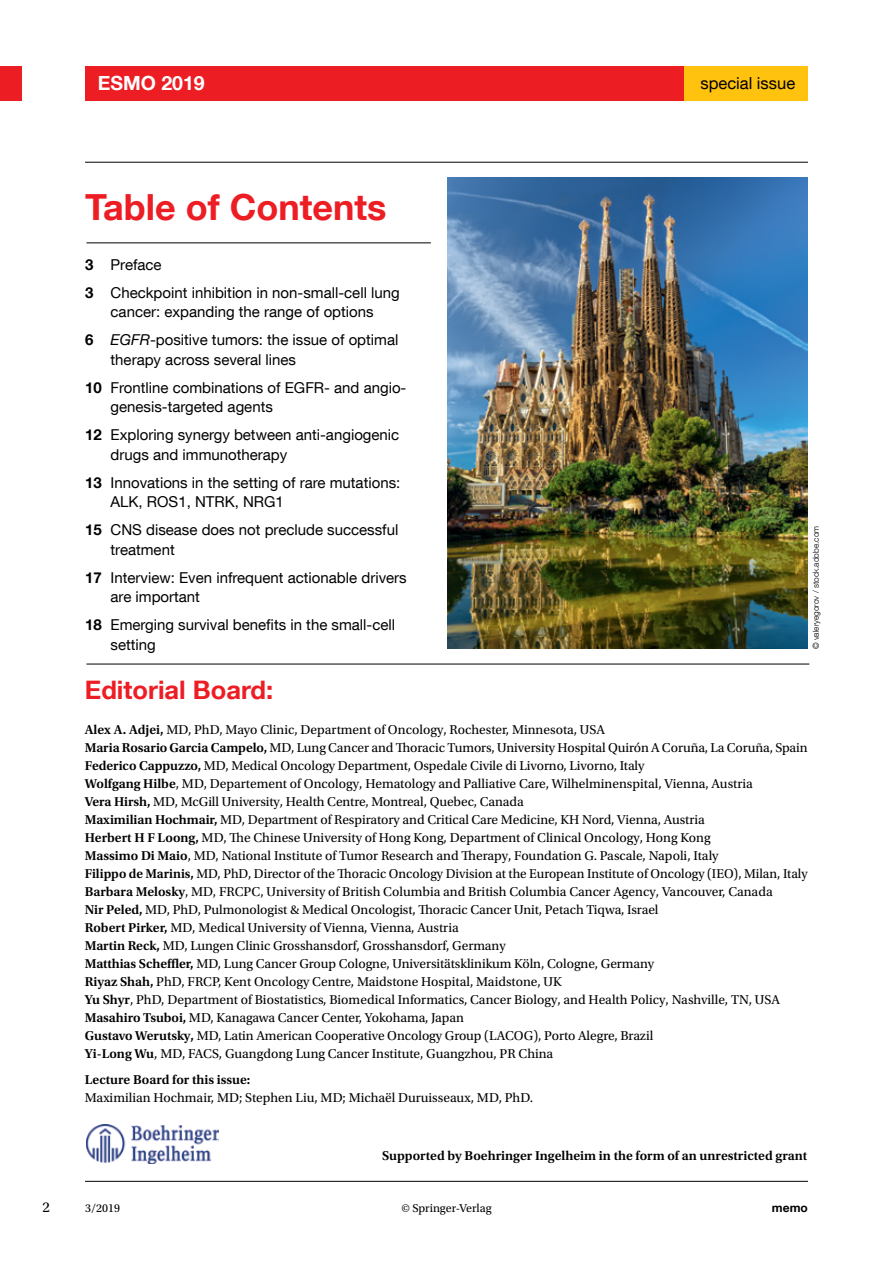
<style>
.page{position:relative;width:893px;height:1263px;background:#fff}
.page>*{position:absolute;margin:0;border:0;box-sizing:border-box;transform-origin:0 0}
.t1{font:700 36px "Helvetica Neue LT Com";color:#ed1d24}
.t2{font:700 25.5px "Helvetica Neue LT Com";color:#ed1d24}
.t3{font:700 19.5px "Helvetica Neue LT Com";color:#fff}
.t4{font:16.5px "Helvetica Neue LT Com";color:#000}
.t5{font:15px/28px "Helvetica Neue LT Com";color:#000}
.t6{font:15px "Utopia Std";color:#000}
.t7{font:13.5px/18px "Utopia Std";letter-spacing:-.005em;color:#000}
.t8{font:600 13.5px "Utopia Std";color:#000}
.t9{font:12px "Utopia Std";color:#000}
.t10{font:700 12px "Helvetica Neue LT Com";color:#000}
.t11{font:300 8.25px "Helvetica Neue LT Com";color:#000}
.s1{font-weight:700}
.s2{font-style:italic}
.s3{font-weight:600}
</style>
<div class="page">
<div style="left:0;top:66px;width:21px;height:34px;background:#ed1d24"></div>
<hr style="left:85px;top:162px;width:723px;height:1px;background:#000">
<hr style="left:85px;top:1181px;width:723px;height:1px;background:#000">
<div style="left:85px;top:66px;width:723px;height:34px;background:#ed1d24"></div>
<div style="left:685px;top:66px;width:123px;height:34px;background:#ffc20e"></div>
<hr style="left:86px;top:243px;width:345px;height:1px;background:#000">
<hr style="left:86px;top:664px;width:723px;height:1px;background:#000">
<img style="left:448px;top:178px;width:360px;height:471px">
<img style="left:86px;top:1124px;width:132px;height:40px">
<h3 class="t3" style="left:98px;top:71px;width:108px">ESMO 2019</h3>
<p class="t4" style="left:700px;top:73px;width:96px">special issue</p>
<h1 class="t1" style="left:85px;top:184px;width:303px">Table of Contents</h1>
<p class="t5" style="left:85px;top:250px;width:316px"><span class="s1">3</span> Preface<br><span class="s1">3</span> Checkpoint inhibition in non-small-cell lung</p>
<p class="t5" style="left:85px;top:297px;width:315px;text-align:center">cancer: expanding the range of options<br><span class="s1">6</span> <span class="s2">EGFR</span>-positive tumors: the issue of optimal</p>
<p class="t5" style="left:85px;top:345px;width:323px;text-indent:26px">therapy across several lines<br><span class="s1">10</span> Frontline combinations of EGFR- and angio-</p>
<p class="t5" style="left:85px;top:392px;width:316px;text-indent:26px">genesis-targeted agents<br><span class="s1">12</span> Exploring synergy between anti-angiogenic</p>
<p class="t5" style="left:85px;top:440px;width:317px;text-indent:26px">drugs and immunotherapy<br><span class="s1">13</span> Innovations in the setting of rare mutations:</p>
<p class="t5" style="left:85px;top:487px;width:315px;text-indent:26px">ALK, ROS1, NTRK, NRG1<br><span class="s1">15</span> CNS disease does not preclude successful</p>
<p class="t5" style="left:85px;top:535px;width:323px;text-indent:26px">treatment<br><span class="s1">17</span> Interview: Even infrequent actionable drivers</p>
<p class="t5" style="left:85px;top:582px;width:312px;text-indent:26px">are important<br><span class="s1">18</span> Emerging survival benefits in the small-cell</p>
<p class="t5" style="left:111px;top:630px;width:47px">setting</p>
<p class="t11" style="left:811px;top:649px;width:125px;rotate:-90deg">© valeryegorov / stock.adobe.com</p>
<h2 class="t2" style="left:85px;top:674px;width:190px">Editorial Board:</h2>
<p class="t7" style="left:85px;top:721px;width:724px"><span class="s3">Alex A. Adjei,</span> MD, PhD, Mayo Clinic, Department of Oncology, Rochester, Minnesota, USA<br><span class="s3">Maria Rosario Garcia Campelo,</span> MD, Lung Cancer and Thoracic Tumors, University Hospital Quirón A Coruña, La Coruña, Spain <span class="s3">Federico Cappuzzo,</span> MD, Medical Oncology Department, Ospedale Civile di Livorno, Livorno, Italy<br><span class="s3">Wolfgang Hilbe</span>, MD, Departement of Oncology, Hematology and Palliative Care, Wilhelminenspital, Vienna, Austria<br><span class="s3">Vera Hirsh,</span> MD, McGill University, Health Centre, Montreal, Quebec, Canada<br><span class="s3">Maximilian Hochmair,</span> MD, Department of Respiratory and Critical Care Medicine, KH Nord, Vienna, Austria<br><span class="s3">Herbert H F Loong,</span> MD, The Chinese University of Hong Kong, Department of Clinical Oncology, Hong Kong<br><span class="s3">Massimo Di Maio</span>, MD, National Institute of Tumor Research and Therapy, Foundation G. Pascale, Napoli, Italy<br><span class="s3">Filippo de Marinis,</span> MD, PhD, Director of the Thoracic Oncology Division at the European Institute of Oncology (IEO), Milan, Italy <span class="s3">Barbara Melosky</span>, MD, FRCPC, University of British Columbia and British Columbia Cancer Agency, Vancouver, Canada<br><span class="s3">Nir Peled,</span> MD, PhD, Pulmonologist &amp; Medical Oncologist, Thoracic Cancer Unit, Petach Tiqwa, Israel<br><span class="s3">Robert Pirker,</span> MD, Medical University of Vienna, Vienna, Austria<br><span class="s3">Martin Reck,</span> MD, Lungen Clinic Grosshansdorf, Grosshansdorf, Germany<br><span class="s3">Matthias Scheffler,</span> MD, Lung Cancer Group Cologne, Universitätsklinikum Köln, Cologne, Germany<br><span class="s3">Riyaz Shah,</span> PhD, FRCP, Kent Oncology Centre, Maidstone Hospital, Maidstone, UK<br><span class="s3">Yu Shyr</span>, PhD, Department of Biostatistics, Biomedical Informatics, Cancer Biology, and Health Policy, Nashville, TN, USA <span class="s3">Masahiro Tsuboi,</span> MD, Kanagawa Cancer Center, Yokohama, Japan<br><span class="s3">Gustavo Werutsky,</span> MD, Latin American Cooperative Oncology Group (LACOG), Porto Alegre, Brazil<br><span class="s3">Yi-Long Wu</span>, MD, FACS, Guangdong Lung Cancer Institute, Guangzhou, PR China</p>
<p class="t8" style="left:85px;top:1072px;width:167px">Lecture Board for this issue:</p>
<p class="t7" style="left:85px;top:1089px;width:450px">Maximilian Hochmair, MD; Stephen Liu, MD; Michaël Duruisseaux, MD, PhD.</p>
<p class="t8" style="left:382px;top:1148px;width:427px">Supported by Boehringer Ingelheim in the form of an unrestricted grant</p>
<p class="t6" style="left:43px;top:1199px;width:9px">2</p>
<p class="t9" style="left:85px;top:1201px;width:37px">3/2019</p>
<p class="t9" style="left:401px;top:1201px;width:92px">© Springer-Verlag</p>
<p class="t10" style="left:772px;top:1200px;width:37px">memo</p>
</div>
